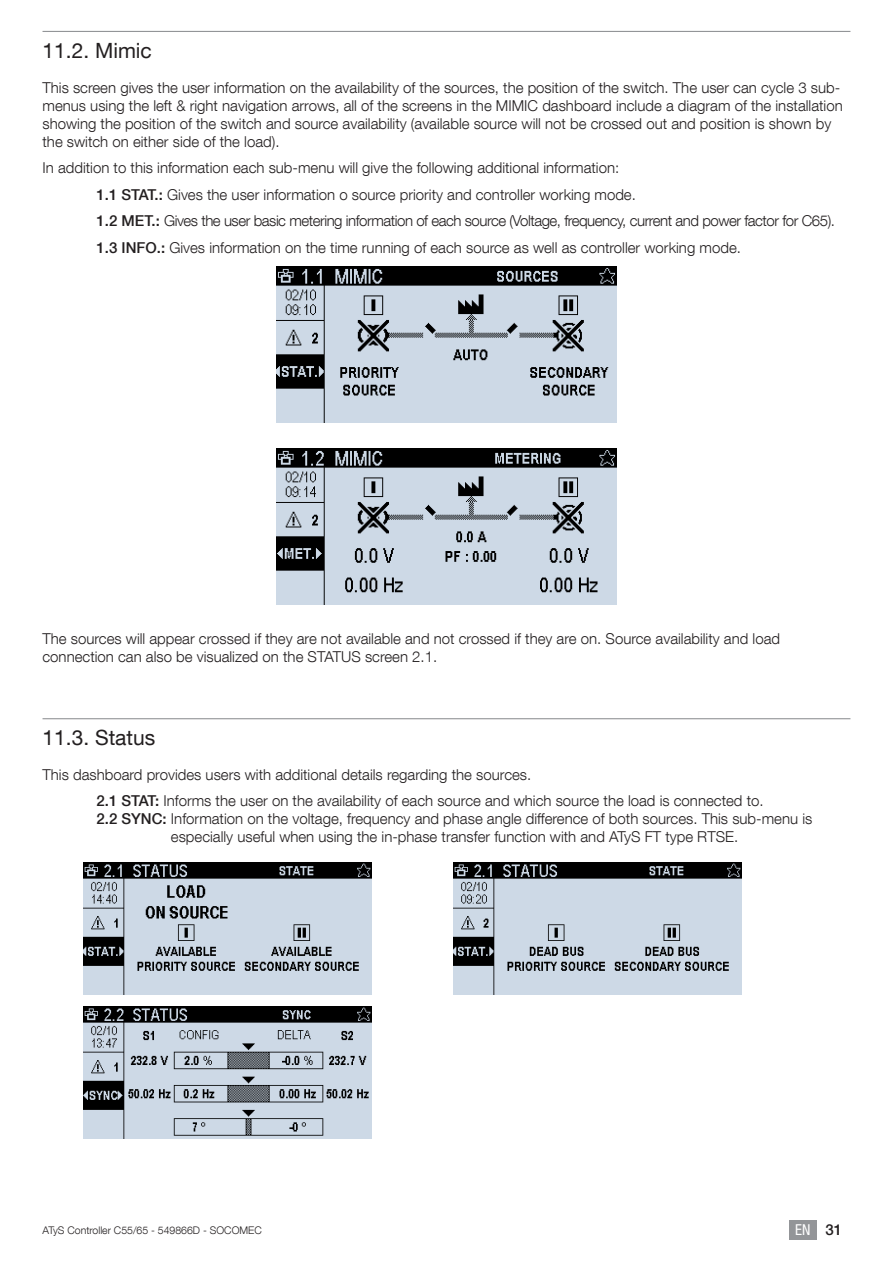
<style>
.page{position:relative;width:893px;height:1263px;background:#fff}
.page>*{position:absolute;margin:0;border:0;box-sizing:border-box;transform-origin:0 0}
.t1{font:21px "Helvetica Neue LT Com";color:#231f20}
.t2{font:300 15px/18px "Helvetica Neue LT Com";color:#231f20}
.t3{font:condensed 15px "Helvetica Neue LT Com";color:#fff}
.t4{font:300 10.5px "Helvetica Neue LT Com";color:#231f20}
.s1{font-weight:500}
.s2{font-weight:500;font-stretch:normal;color:#231f20}
</style>
<div class="page">
<div style="left:789px;top:1220px;width:28px;height:19px;background:#939598"></div>
<hr style="left:43px;top:31px;width:807px;height:1px;background:#939598">
<hr style="left:43px;top:718px;width:807px;height:1px;background:#939598">
<img style="left:276px;top:266px;width:341px;height:156px">
<img style="left:276px;top:449px;width:341px;height:155px">
<img style="left:83px;top:863px;width:289px;height:132px">
<img style="left:453px;top:863px;width:289px;height:132px">
<img style="left:83px;top:1007px;width:289px;height:131px">
<h1 class="t1" style="left:43px;top:37px;width:111px">11.2. Mimic</h1>
<p class="t2" style="left:43px;top:78px;width:802px">This screen gives the user information on the availability of the sources, the position of the switch. The user can cycle 3 sub&shy;menus using the left &amp; right navigation arrows, all of the screens in the MIMIC dashboard include a diagram of the installation showing the position of the switch and source availability (available source will not be crossed out and position is shown by the switch on either side of the load).</p>
<p class="t2" style="left:97px;top:154px;width:740px;line-height:26.5px;text-indent:-54px">In addition to this information each sub-menu will give the following additional information:<br><span class="s1">1.1 STAT.:</span> Gives the user information o source priority and controller working mode.<br><span class="s1">1.2 MET.:</span> Gives the user basic metering information of each source (Voltage, frequency, current and power factor for C65).<br><span class="s1">1.3 INFO.:</span> Gives information on the time running of each source as well as controller working mode.</p>
<p class="t2" style="left:43px;top:629px;width:739px">The sources will appear crossed if they are not available and not crossed if they are on. Source availability and load connection can also be visualized on the STATUS screen 2.1.</p>
<h1 class="t1" style="left:43px;top:724px;width:114px">11.3. Status</h1>
<p class="t2" style="left:97px;top:761px;width:669px;line-height:26.5px;text-indent:-54px">This dashboard provides users with additional details regarding the sources.<br><span class="s1">2.1 STAT:</span> Informs the user on the availability of each source and which source the load is connected to.</p>
<p class="t2" style="left:97px;top:810px;width:717px;text-align:center"><span class="s1">2.2 SYNC:</span> Information on the voltage, frequency and phase angle difference of both sources. This sub-menu is especially useful when using the in-phase transfer function with and ATyS FT type RTSE.</p>
<p class="t4" style="left:43px;top:1223px;width:221px">ATyS Controller C55/65 - 549866D - SOCOMEC</p>
<p class="t3" style="left:795px;top:1221px;width:48px">EN <span class="s2">31</span></p>
</div>
